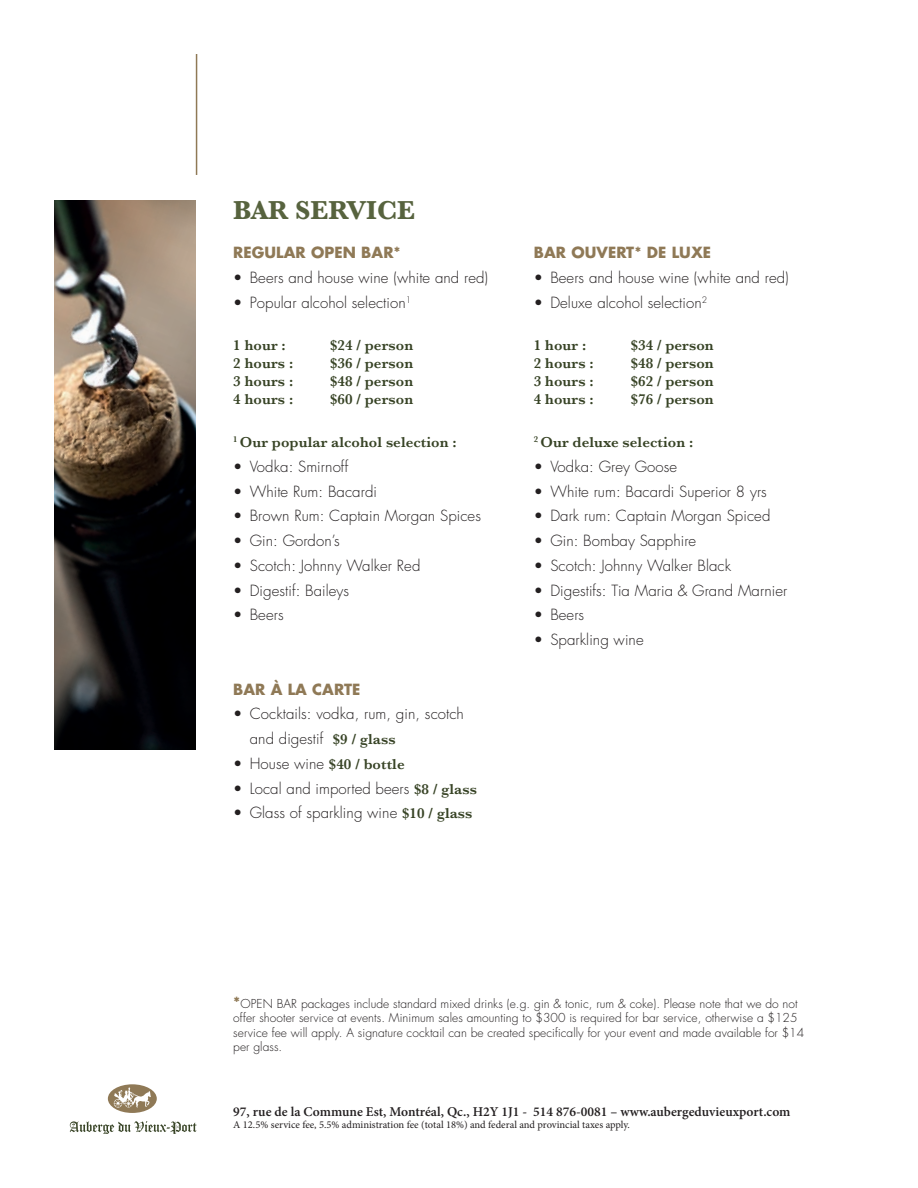
<style>
.page{position:relative;width:918px;height:1188px;background:#fff}
.page>*{position:absolute;margin:0;border:0;box-sizing:border-box;transform-origin:0 0}
.t1{font:700 27px "Baskerville";color:#57633e}
.t2{font:300 15px/24.8px "Futura";letter-spacing:.005em;color:#231f20}
.t3{font:600 15px "Baskerville";letter-spacing:.005em;color:#374325}
.t4{font:700 15px "Futura";letter-spacing:.005em;color:#8f7956}
.t5{font:600 13.5px "Minion Pro";color:#231f20}
.t6{font:300 12px/14.4px "Futura";letter-spacing:.005em;color:#231f20}
.t7{font:10.5px "Minion Pro";color:#231f20}
.s1{font-family:"Baskerville";font-weight:600;color:#374325}
.s2{font-weight:700;font-size:15px;color:#8f7956}
</style>
<div class="page">
<svg style="left:108px;top:1084px;width:49px;height:29px"></svg>
<svg style="left:70px;top:1121px;width:127px;height:13px"></svg>
<img style="left:54px;top:201px;width:141px;height:549px">
<hr style="left:196px;top:54px;width:1px;height:121px;background:#8f7956">
<h1 class="t1" style="left:233px;top:191px;width:183px">BAR SERVICE</h1>
<p class="t4" style="left:233px;top:243px;width:169px">REGULAR OPEN BAR*</p>
<p class="t2" style="left:233px;top:266px;width:256px">• Beers and house wine (white and red)</p>
<p class="t2" style="left:233px;top:290px;width:179px">• Popular alcohol selection<sup>1</sup></p>
<p class="t3" style="left:233px;top:335px;width:54px">1 hour :</p>
<p class="t3" style="left:330px;top:335px;width:85px">$24 / person</p>
<p class="t3" style="left:233px;top:353px;width:61px">2 hours :</p>
<p class="t3" style="left:330px;top:353px;width:85px">$36 / person</p>
<p class="t3" style="left:233px;top:371px;width:61px">3 hours :</p>
<p class="t3" style="left:330px;top:371px;width:85px">$48 / person</p>
<p class="t3" style="left:233px;top:389px;width:61px">4 hours :</p>
<p class="t3" style="left:330px;top:389px;width:85px">$60 / person</p>
<p class="t3" style="left:233px;top:432px;width:225px"><sup>1</sup> Our popular alcohol selection :</p>
<p class="t2" style="left:233px;top:455px;width:117px">• Vodka: Smirnoff</p>
<p class="t2" style="left:233px;top:479px;width:145px">• White Rum: Bacardi</p>
<p class="t2" style="left:233px;top:504px;width:249px">• Brown Rum: Captain Morgan Spices</p>
<p class="t2" style="left:233px;top:529px;width:108px">• Gin: Gordon’s</p>
<p class="t2" style="left:233px;top:554px;width:189px">• Scotch: Johnny Walker Red</p>
<p class="t2" style="left:233px;top:578px;width:117px">• Digestif: Baileys</p>
<p class="t2" style="left:233px;top:603px;width:52px">• Beers</p>
<p class="t4" style="left:233px;top:679px;width:129px">BAR À LA CARTE</p>
<p class="t2" style="left:250px;top:702px;width:216px;text-indent:-16px">• Cocktails: vodka, rum, gin, scotch and digestif <span class="s1">$9 / glass</span></p>
<p class="t2" style="left:233px;top:752px;width:173px">• House wine <span class="s1">$40 / bottle</span></p>
<p class="t2" style="left:233px;top:776px;width:245px">• Local and imported beers <span class="s1">$8 / glass</span></p>
<p class="t2" style="left:233px;top:801px;width:241px">• Glass of sparkling wine <span class="s1">$10 / glass</span></p>
<p class="t4" style="left:534px;top:243px;width:179px">BAR OUVERT* DE LUXE</p>
<p class="t2" style="left:534px;top:266px;width:256px">• Beers and house wine (white and red)</p>
<p class="t2" style="left:534px;top:290px;width:175px">• Deluxe alcohol selection<sup>2</sup></p>
<p class="t3" style="left:534px;top:335px;width:54px">1 hour :</p>
<p class="t3" style="left:631px;top:335px;width:85px">$34 / person</p>
<p class="t3" style="left:534px;top:353px;width:61px">2 hours :</p>
<p class="t3" style="left:631px;top:353px;width:85px">$48 / person</p>
<p class="t3" style="left:534px;top:371px;width:61px">3 hours :</p>
<p class="t3" style="left:631px;top:371px;width:85px">$62 / person</p>
<p class="t3" style="left:534px;top:389px;width:61px">4 hours :</p>
<p class="t3" style="left:631px;top:389px;width:85px">$76 / person</p>
<p class="t3" style="left:534px;top:432px;width:161px"><sup>2</sup> Our deluxe selection :</p>
<p class="t2" style="left:534px;top:455px;width:145px">• Vodka: Grey Goose</p>
<p class="t2" style="left:534px;top:479px;width:234px">• White rum: Bacardi Superior 8 yrs</p>
<p class="t2" style="left:534px;top:504px;width:238px">• Dark rum: Captain Morgan Spiced</p>
<p class="t2" style="left:534px;top:529px;width:164px">• Gin: Bombay Sapphire</p>
<p class="t2" style="left:534px;top:554px;width:199px">• Scotch: Johnny Walker Black</p>
<p class="t2" style="left:534px;top:578px;width:255px">• Digestifs: Tia Maria &amp; Grand Marnier</p>
<p class="t2" style="left:534px;top:603px;width:52px">• Beers</p>
<p class="t2" style="left:534px;top:628px;width:111px">• Sparkling wine</p>
<p class="t6" style="left:233px;top:997px;width:572px"><span class="s2">*</span>OPEN BAR packages include standard mixed drinks (e.g. gin &amp; tonic, rum &amp; coke). Please note that we do not offer shooter service at events. Minimum sales amounting to $300 is required for bar service, otherwise a $125 service fee will apply. A signature cocktail can be created specifically for your event and made available for $14 per glass.</p>
<p class="t5" style="left:233px;top:1102px;width:559px">97, rue de la Commune Est, Montréal, Qc., H2Y 1J1 - 514 876-0081 – www.aubergeduvieuxport.com</p>
<p class="t7" style="left:233px;top:1118px;width:398px">A 12.5% service fee, 5.5% administration fee (total 18%) and federal and provincial taxes apply.</p>
</div>
